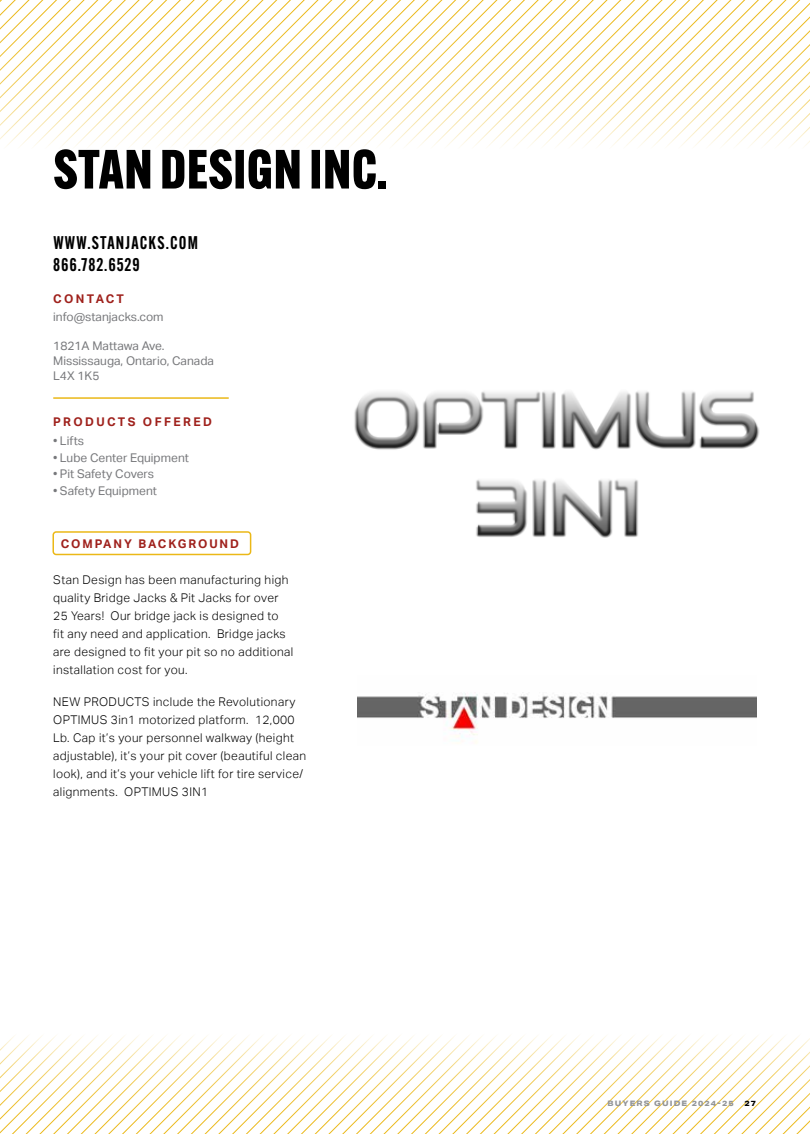
<style>
.page{position:relative;width:810px;height:1134px;background:#fff}
.page>*{position:absolute;margin:0;border:0;box-sizing:border-box;transform-origin:0 0}
.t1{font:800 54px "Alternate Gothic Cond ATF";letter-spacing:.02em;color:#000}
.t2{font:600 18px/21.6px "Alternate Gothic Cond ATF";letter-spacing:.065em;color:#000}
.t3{font:300 12px/18px "Aktiv Grotesk";letter-spacing:.03em;color:#000}
.t4{font:12px/15px "Aktiv Grotesk";color:#77787b}
.t5{font:700 12px "Aktiv Grotesk";letter-spacing:.165em;color:#9f211c}
.t6{font:700 12px "Aktiv Grotesk";letter-spacing:.2em;color:#9f211c}
.t7{font:700 12px "Aktiv Grotesk";letter-spacing:.185em;color:#9f211c}
.t8{font:800 7.5px "Aktiv Grotesk Ex";letter-spacing:.15em;color:#939598}
.t9{font:800 7.5px "Aktiv Grotesk Ex";color:#000}
</style>
<div class="page">
<svg style="left:654px;top:0;width:156px;height:147px"></svg>
<svg style="left:0;top:0;width:81px;height:134px"></svg>
<svg style="left:81px;top:0;width:573px;height:146px"></svg>
<svg style="left:1px;top:1035px;width:152px;height:99px"></svg>
<svg style="left:727px;top:1060px;width:83px;height:74px"></svg>
<svg style="left:153px;top:1035px;width:574px;height:99px"></svg>
<svg style="left:0;top:1049px;width:1px;height:85px"></svg>
<img style="left:354px;top:391px;width:406px;height:147px">
<hr style="left:53px;top:397px;width:176px;height:2px;background:#ebb817">
<div style="left:52px;top:531px;width:199px;height:24px;border:2px solid #ebb817;border-radius:3px"></div>
<img style="left:357px;top:694px;width:400px;height:49px">
<h1 class="t1" style="left:54px;top:136px;width:335px">STAN DESIGN INC.</h1>
<h2 class="t2" style="left:53px;top:232px;width:146px">WWW.STANJACKS.COM<br>866.782.6529</h2>
<p class="t7" style="left:53px;top:292px;width:72px">CONTACT</p>
<p class="t4" style="left:53px;top:310px;width:112px">info@stanjacks.com</p>
<p class="t4" style="left:53px;top:338px;width:162px">1821A Mattawa Ave.<br>Mississauga, Ontario, Canada<br>L4X 1K5</p>
<p class="t6" style="left:53px;top:415px;width:160px">PRODUCTS OFFERED</p>
<p class="t4" style="left:53px;top:434px;width:32px">• Lifts</p>
<p class="t4" style="left:53px;top:450px;width:137px">• Lube Center Equipment</p>
<p class="t4" style="left:53px;top:467px;width:102px">• Pit Safety Covers</p>
<p class="t4" style="left:53px;top:483px;width:105px">• Safety Equipment</p>
<p class="t5" style="left:61px;top:537px;width:180px">COMPANY BACKGROUND</p>
<p class="t3" style="left:53px;top:571px;width:242px">Stan Design has been manufacturing high quality Bridge Jacks &amp; Pit Jacks for over 25 Years! Our bridge jack is designed to<br>fit any need and application. Bridge jacks are designed to fit your pit so no additional installation cost for you.</p>
<p class="t3" style="left:53px;top:692px;width:254px">NEW PRODUCTS include the Revolutionary OPTIMUS 3in1 motorized platform. 12,000<br>Lb. Cap it’s your personnel walkway (height adjustable), it’s your pit cover (beautiful clean look), and it’s your vehicle lift for tire service/ alignments. OPTIMUS 3IN1</p>
<p class="t8" style="left:607px;top:1099px;width:128px">BUYERS GUIDE 2024-25</p>
<p class="t9" style="left:744px;top:1099px;width:13px">27</p>
</div>
